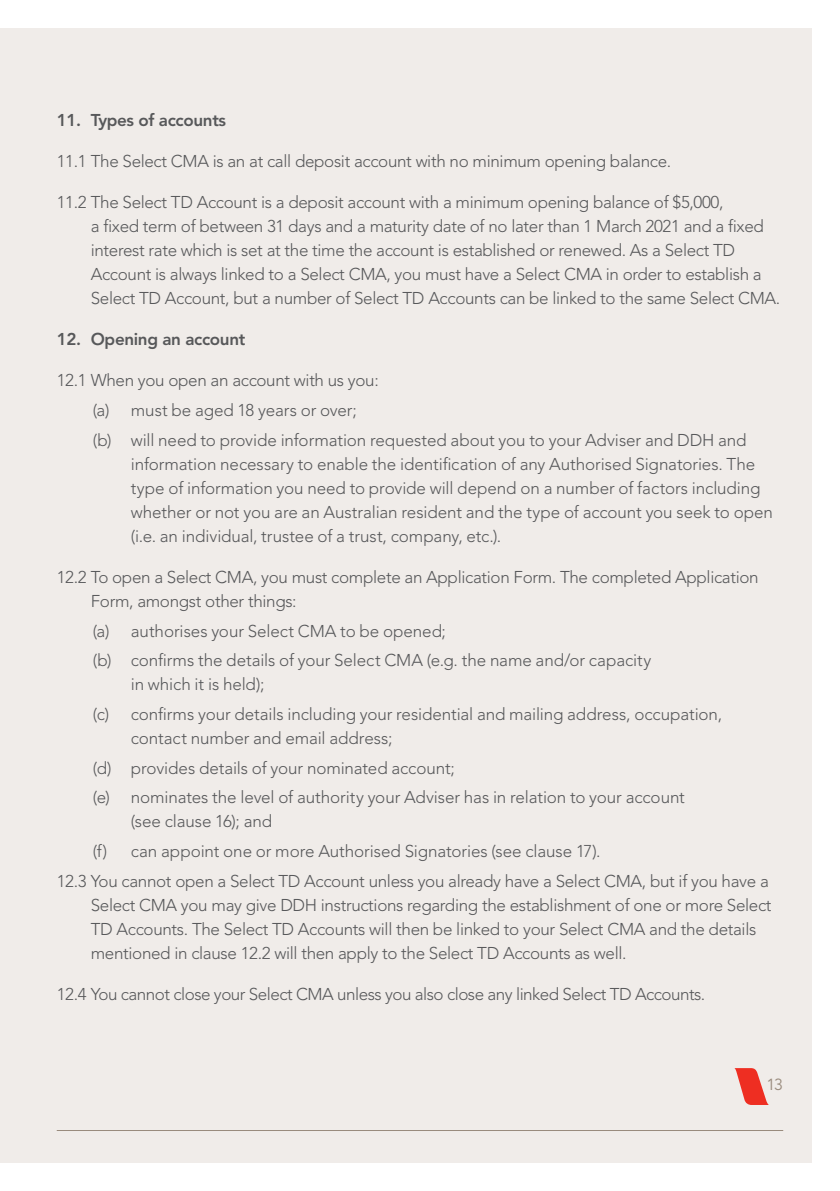
<style>
.page{position:relative;width:840px;height:1191px;background:#fff}
.page>*{position:absolute;margin:0;border:0;box-sizing:border-box;transform-origin:0 0}
.t1{font:300 17px/24px "Avenir LT Std";letter-spacing:-.02em;color:#57585a}
.t2{font:800 17px "Avenir LT Std";letter-spacing:-.02em;color:#57585a}
.t3{font:16px "Avenir LT Std";color:#998b7d}
</style>
<div class="page">
<div style="left:0;top:28px;width:811px;height:1134px;background:#f0ece9"></div>
<hr style="left:57px;top:1130px;width:725px;height:1px;background:#998b7d">
<svg style="left:734px;top:1068px;width:34px;height:37px"></svg>
<p class="t2" style="left:57px;top:110px;width:171px">11. Types of accounts</p>
<p class="t1" style="left:57px;top:149px;width:615px">11.1 The Select CMA is an at call deposit account with no minimum opening balance.</p>
<p class="t1" style="left:91px;top:190px;width:690px;text-indent:-34px">11.2 The Select TD Account is a deposit account with a minimum opening balance of $5,000,<br>a fixed term of between 31 days and a maturity date of no later than 1 March 2021 and a fixed interest rate which is set at the time the account is established or renewed. As a Select TD Account is always linked to a Select CMA, you must have a Select CMA in order to establish a Select TD Account, but a number of Select TD Accounts can be linked to the same Select CMA.</p>
<p class="t2" style="left:57px;top:329px;width:190px">12. Opening an account</p>
<p class="t1" style="left:93px;top:366px;width:655px;line-height:29.6px;text-indent:-36px">12.1 When you open an account with us you:<br>(a) must be aged 18 years or over;<br>(b) will need to provide information requested about you to your Adviser and DDH and</p>
<p class="t1" style="left:131px;top:452px;width:643px">information necessary to enable the identification of any Authorised Signatories. The type of information you need to provide will depend on a number of factors including whether or not you are an Australian resident and the type of account you seek to open (i.e. an individual, trustee of a trust, company, etc.).</p>
<p class="t1" style="left:91px;top:565px;width:669px;text-indent:-34px">12.2 To open a Select CMA, you must complete an Application Form. The completed Application<br>Form, amongst other things:</p>
<p class="t1" style="left:93px;top:616px;width:559px;line-height:29.6px">(a) authorises your Select CMA to be opened;<br>(b) confirms the details of your Select CMA (e.g. the name and/or capacity</p>
<p class="t1" style="left:93px;top:669px;width:630px;line-height:29.6px;text-indent:38px">in which it is held);<br>(c) confirms your details including your residential and mailing address, occupation,</p>
<p class="t1" style="left:93px;top:723px;width:593px;line-height:29.6px;text-indent:38px">contact number and email address;<br>(d) provides details of your nominated account;<br>(e) nominates the level of authority your Adviser has in relation to your account</p>
<p class="t1" style="left:131px;top:809px;width:143px">(see clause 16); and</p>
<p class="t1" style="left:93px;top:839px;width:509px">(f) can appoint one or more Authorised Signatories (see clause 17).</p>
<p class="t1" style="left:57px;top:868px;width:713px">12.3 You cannot open a Select TD Account unless you already have a Select CMA, but if you have a</p>
<p class="t1" style="left:91px;top:892px;width:681px">Select CMA you may give DDH instructions regarding the establishment of one or more Select<br>TD Accounts. The Select TD Accounts will then be linked to your Select CMA and the details mentioned in clause 12.2 will then apply to the Select TD Accounts as well.</p>
<p class="t1" style="left:57px;top:982px;width:649px">12.4 You cannot close your Select CMA unless you also close any linked Select TD Accounts.</p>
<p class="t3" style="left:766px;top:1075px;width:18px">13</p>
</div>
